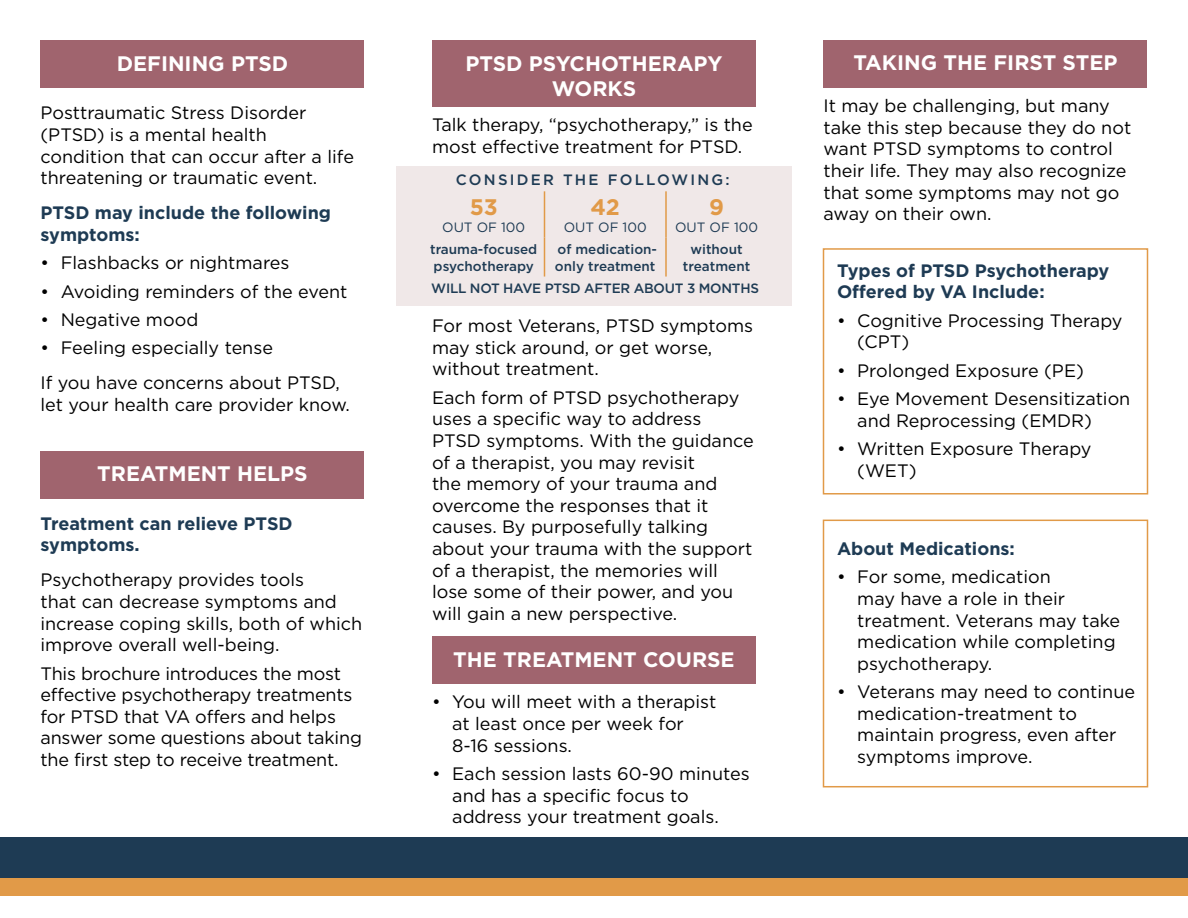
<style>
.page{position:relative;width:1188px;height:918px;background:#fff}
.page>*{position:absolute;margin:0;border:0;box-sizing:border-box;transform-origin:0 0}
.t1{font:700 22.5px "Gotham";color:#e19a48}
.t2{font:700 21px/25.2px "Gotham";color:#fff;text-align:center}
.t3{font:18px/21.6px "Gotham";color:#000}
.t4{font:700 18px/21.6px "Gotham";color:#1e3b54}
.t5{font:500 15px "Gotham";letter-spacing:.15em;color:#1e3b54}
.t6{font:500 13.5px/16.2px "Gotham";color:#1e3b54}
.t7{font:500 13.5px "Gotham";letter-spacing:-.02em;color:#1e3b54}
.t8{font:13.5px "Gotham";color:#1e3b54}
</style>
<div class="page">
<div style="left:396px;top:166px;width:396px;height:140px;background:#f0e8e8"></div>
<div style="left:40px;top:40px;width:324px;height:48px;background:#a0646e"></div>
<div style="left:40px;top:451px;width:324px;height:48px;background:#a0646e"></div>
<div style="left:0;top:837px;width:1188px;height:41px;background:#1e3b54"></div>
<div style="left:0;top:878px;width:1188px;height:18px;background:#e19a48"></div>
<div style="left:432px;top:40px;width:324px;height:67px;background:#a0646e"></div>
<div style="left:432px;top:636px;width:324px;height:48px;background:#a0646e"></div>
<div style="left:824px;top:40px;width:324px;height:48px;background:#a0646e"></div>
<div style="left:823px;top:248px;width:325px;height:247px;border:2px solid #e19a48"></div>
<div style="left:823px;top:520px;width:325px;height:267px;border:2px solid #e19a48"></div>
<hr style="left:544px;top:238px;width:1px;height:39px;background:#e19a48">
<hr style="left:665px;top:238px;width:2px;height:39px;background:#e19a48">
<hr style="left:544px;top:191px;width:1px;height:47px;background:#e19a48">
<hr style="left:665px;top:191px;width:2px;height:47px;background:#e19a48">
<h2 class="t2" style="left:117px;top:51px;width:173px">DEFINING PTSD</h2>
<p class="t3" style="left:40px;top:102px;width:315px">Posttraumatic Stress Disorder (PTSD) is a mental health condition that can occur after a life threatening or traumatic event.</p>
<h3 class="t4" style="left:40px;top:202px;width:292px">PTSD may include the following symptoms:</h3>
<p class="t3" style="left:40px;top:252px;width:251px">• Flashbacks or nightmares</p>
<p class="t3" style="left:40px;top:280px;width:308px">• Avoiding reminders of the event</p>
<p class="t3" style="left:40px;top:308px;width:159px">• Negative mood</p>
<p class="t3" style="left:40px;top:337px;width:234px">• Feeling especially tense</p>
<p class="t3" style="left:40px;top:372px;width:311px">If you have concerns about PTSD, let your health care provider know.</p>
<h2 class="t2" style="left:97px;top:461px;width:212px">TREATMENT HELPS</h2>
<h3 class="t4" style="left:40px;top:513px;width:254px">Treatment can relieve PTSD symptoms.</h3>
<p class="t3" style="left:40px;top:569px;width:323px">Psychotherapy provides tools<br>that can decrease symptoms and increase coping skills, both of which improve overall well-being.</p>
<p class="t3" style="left:40px;top:662px;width:323px">This brochure introduces the most effective psychotherapy treatments for PTSD that VA offers and helps answer some questions about taking the first step to receive treatment.</p>
<h2 class="t2" style="left:465px;top:51px;width:259px">PTSD PSYCHOTHERAPY<br>WORKS</h2>
<p class="t3" style="left:432px;top:114px;width:322px">Talk therapy, “psychotherapy,” is the most effective treatment for PTSD.</p>
<p class="t5" style="left:456px;top:170px;width:275px">CONSIDER THE FOLLOWING:</p>
<p class="t1" style="left:470px;top:192px;width:30px">53</p>
<p class="t8" style="left:442px;top:218px;width:85px">OUT OF 100</p>
<p class="t1" style="left:590px;top:192px;width:31px">42</p>
<p class="t8" style="left:564px;top:218px;width:85px">OUT OF 100</p>
<p class="t1" style="left:709px;top:192px;width:16px">9</p>
<p class="t8" style="left:675px;top:218px;width:85px">OUT OF 100</p>
<p class="t6" style="left:430px;top:241px;width:109px">trauma-focused psychotherapy</p>
<p class="t6" style="left:555px;top:241px;width:104px">of medication&shy;only treatment</p>
<p class="t6" style="left:683px;top:241px;width:69px;text-align:center">without treatment</p>
<p class="t7" style="left:431px;top:280px;width:329px">WILL NOT HAVE PTSD AFTER ABOUT 3 MONTHS</p>
<p class="t3" style="left:432px;top:315px;width:323px">For most Veterans, PTSD symptoms may stick around, or get worse, without treatment.</p>
<p class="t3" style="left:432px;top:386px;width:323px">Each form of PTSD psychotherapy uses a specific way to address<br>PTSD symptoms. With the guidance of a therapist, you may revisit<br>the memory of your trauma and overcome the responses that it causes. By purposefully talking about your trauma with the support of a therapist, the memories will lose some of their power, and you will gain a new perspective.</p>
<h2 class="t2" style="left:453px;top:646px;width:283px">THE TREATMENT COURSE</h2>
<p class="t3" style="left:452px;top:691px;width:266px;text-indent:-20px">• You will meet with a therapist at least once per week for<br>8-16 sessions.</p>
<p class="t3" style="left:452px;top:762px;width:299px;text-indent:-20px">• Each session lasts 60-90 minutes and has a specific focus to address your treatment goals.</p>
<h2 class="t2" style="left:854px;top:50px;width:265px">TAKING THE FIRST STEP</h2>
<p class="t3" style="left:824px;top:95px;width:309px">It may be challenging, but many take this step because they do not want PTSD symptoms to control their life. They may also recognize that some symptoms may not go away on their own.</p>
<h3 class="t4" style="left:837px;top:260px;width:274px">Types of PTSD Psychotherapy<br>Offered by VA Include:</h3>
<p class="t3" style="left:857px;top:309px;width:267px;text-indent:-20px">• Cognitive Processing Therapy (CPT)</p>
<p class="t3" style="left:837px;top:359px;width:248px">• Prolonged Exposure (PE)</p>
<p class="t3" style="left:857px;top:388px;width:275px;text-indent:-20px">• Eye Movement Desensitization and Reprocessing (EMDR)</p>
<p class="t3" style="left:857px;top:438px;width:236px;text-indent:-20px">• Written Exposure Therapy (WET)</p>
<h3 class="t4" style="left:837px;top:538px;width:179px">About Medications:</h3>
<p class="t3" style="left:857px;top:566px;width:264px;text-indent:-20px">• For some, medication<br>may have a role in their treatment. Veterans may take medication while completing psychotherapy.</p>
<p class="t3" style="left:857px;top:681px;width:279px;text-indent:-20px">• Veterans may need to continue medication-treatment to maintain progress, even after symptoms improve.</p>
</div>
